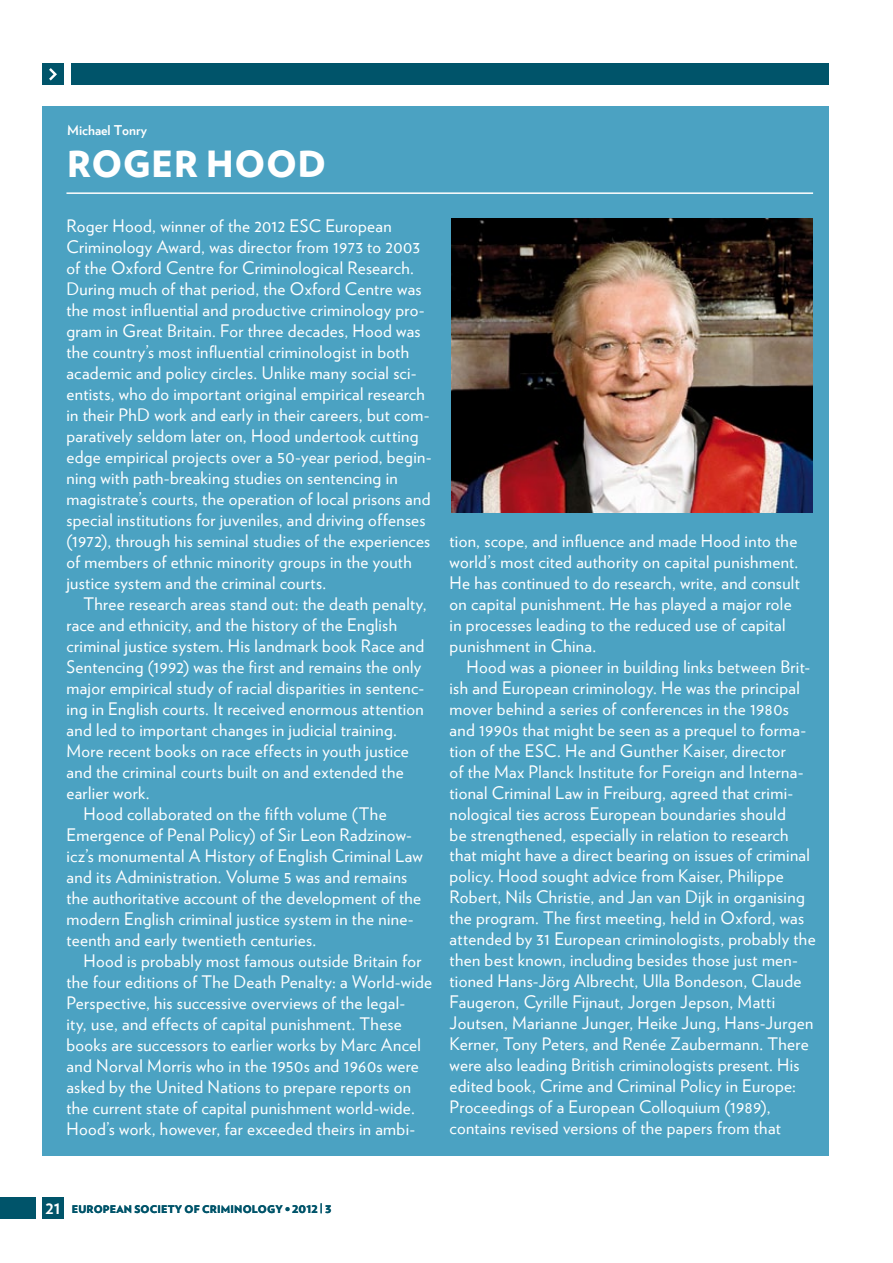
<style>
.page{position:relative;width:893px;height:1263px;background:#fff}
.page>*{position:absolute;margin:0;border:0;box-sizing:border-box;transform-origin:0 0}
.t1{font:900 36px "Verlag";color:#fff}
.t2{font:17.25px/21px "Verlag";letter-spacing:.02em;color:#fff}
.t3{font:700 13.5px "Verlag";color:#fff}
.t4{font:900 10.5px "Verlag";letter-spacing:.015em;color:#00546a}
.s1{font-weight:700;font-size:18px;color:#fff}
</style>
<div class="page">
<div style="left:43px;top:1198px;width:21px;height:21px;background:#00546a"></div>
<div style="left:0;top:1198px;width:35px;height:21px;background:#00546a"></div>
<div style="left:43px;top:64px;width:21px;height:21px;background:#00546a"></div>
<svg style="left:49px;top:68px;width:8px;height:12px"></svg>
<div style="left:71px;top:64px;width:758px;height:21px;background:#00546a"></div>
<div style="left:43px;top:106px;width:786px;height:1050px;background:#4ba2c2"></div>
<hr style="left:66px;top:192px;width:747px;height:2px;background:#fff">
<img style="left:452px;top:219px;width:361px;height:293px">
<p class="t3" style="left:67px;top:119px;width:81px">Michael Tonry</p>
<h1 class="t1" style="left:67px;top:134px;width:52px">ROGER</h1>
<h1 class="t1" style="left:206px;top:134px;width:59px">HOOD</h1>
<p class="t2" style="left:66px;top:214px;width:367px">Roger Hood, winner of the 2012 ESC European Criminology Award, was director from 1973 to 2003 of the Oxford Centre for Criminological Research.<br>During much of that period, the Oxford Centre was the most influential and productive criminology pro&shy;gram in Great Britain. For three decades, Hood was the country’s most influential criminologist in both academic and policy circles. Unlike many social sci&shy;entists, who do important original empirical research in their PhD work and early in their careers, but com&shy;paratively seldom later on, Hood undertook cutting edge empirical projects over a 50-year period, begin&shy;ning with path-breaking studies on sentencing in magistrate’s courts, the operation of local prisons and special institutions for juveniles, and driving offenses (1972), through his seminal studies of the experiences of members of ethnic minority groups in the youth justice system and the criminal courts.</p>
<p class="t2" style="left:83px;top:592px;width:345px">Three research areas stand out: the death penalty,</p>
<p class="t2" style="left:66px;top:613px;width:332px">race and ethnicity, and the history of the English</p>
<p class="t2" style="left:66px;top:634px;width:359px">criminal justice system. His landmark book Race and</p>
<p class="t2" style="left:66px;top:655px;width:356px">Sentencing (1992) was the first and remains the only</p>
<p class="t2" style="left:66px;top:676px;width:359px">major empirical study of racial disparities in sentenc-</p>
<p class="t2" style="left:66px;top:697px;width:359px">ing in English courts. It received enormous attention</p>
<p class="t2" style="left:66px;top:718px;width:332px">and led to important changes in judicial training.</p>
<p class="t2" style="left:66px;top:739px;width:344px">More recent books on race effects in youth justice</p>
<p class="t2" style="left:66px;top:760px;width:339px">and the criminal courts built on and extended the</p>
<p class="t2" style="left:66px;top:781px;width:85px">earlier work.</p>
<p class="t2" style="left:83px;top:802px;width:305px">Hood collaborated on the fifth volume (The</p>
<p class="t2" style="left:66px;top:823px;width:347px">Emergence of Penal Policy) of Sir Leon Radzinow-</p>
<p class="t2" style="left:66px;top:844px;width:358px">icz’s monumental A History of English Criminal Law</p>
<p class="t2" style="left:66px;top:865px;width:342px">and its Administration. Volume 5 was and remains</p>
<p class="t2" style="left:66px;top:886px;width:356px">the authoritative account of the development of the</p>
<p class="t2" style="left:66px;top:907px;width:349px">modern English criminal justice system in the nine-</p>
<p class="t2" style="left:66px;top:928px;width:251px">teenth and early twentieth centuries.</p>
<p class="t2" style="left:83px;top:949px;width:339px">Hood is probably most famous outside Britain for</p>
<p class="t2" style="left:66px;top:970px;width:367px">the four editions of The Death Penalty: a World-wide</p>
<p class="t2" style="left:66px;top:991px;width:340px">Perspective, his successive overviews of the legal-</p>
<p class="t2" style="left:66px;top:1012px;width:337px">ity, use, and effects of capital punishment. These</p>
<p class="t2" style="left:66px;top:1033px;width:356px">books are successors to earlier works by Marc Ancel</p>
<p class="t2" style="left:66px;top:1054px;width:354px">and Norval Morris who in the 1950s and 1960s were</p>
<p class="t2" style="left:66px;top:1075px;width:346px">asked by the United Nations to prepare reports on</p>
<p class="t2" style="left:66px;top:1096px;width:350px">the current state of capital punishment world-wide.</p>
<p class="t2" style="left:66px;top:1117px;width:350px">Hood’s work, however, far exceeded theirs in ambi-</p>
<p class="t2" style="left:450px;top:529px;width:352px">tion, scope, and influence and made Hood into the world’s most cited authority on capital punishment.<br>He has continued to do research, write, and consult on capital punishment. He has played a major role in processes leading to the reduced use of capital punishment in China.</p>
<p class="t2" style="left:450px;top:655px;width:367px;text-indent:17px">Hood was a pioneer in building links between Brit&shy;ish and European criminology. He was the principal mover behind a series of conferences in the 1980s and 1990s that might be seen as a prequel to forma&shy;tion of the ESC. He and Gunther Kaiser, director<br>of the Max Planck Institute for Foreign and Interna&shy;tional Criminal Law in Freiburg, agreed that crimi&shy;nological ties across European boundaries should<br>be strengthened, especially in relation to research that might have a direct bearing on issues of criminal policy. Hood sought advice from Kaiser, Philippe Robert, Nils Christie, and Jan van Dijk in organising the program. The first meeting, held in Oxford, was attended by 31 European criminologists, probably the then best known, including besides those just men&shy;tioned Hans-Jörg Albrecht, Ulla Bondeson, Claude Faugeron, Cyrille Fijnaut, Jorgen Jepson, Matti Joutsen, Marianne Junger, Heike Jung, Hans-Jurgen Kerner, Tony Peters, and Renée Zaubermann. There were also leading British criminologists present. His edited book, Crime and Criminal Policy in Europe:<br>Proceedings of a European Colloquium (1989), contains revised versions of the papers from that</p>
<p class="t4" style="left:46px;top:1200px;width:246px"><span class="s1">21</span> EUROPEAN SOCIETY OF CRIMINOLOGY •</p>
<p class="t4" style="left:320px;top:1198px;width:4px">|</p>
</div>
